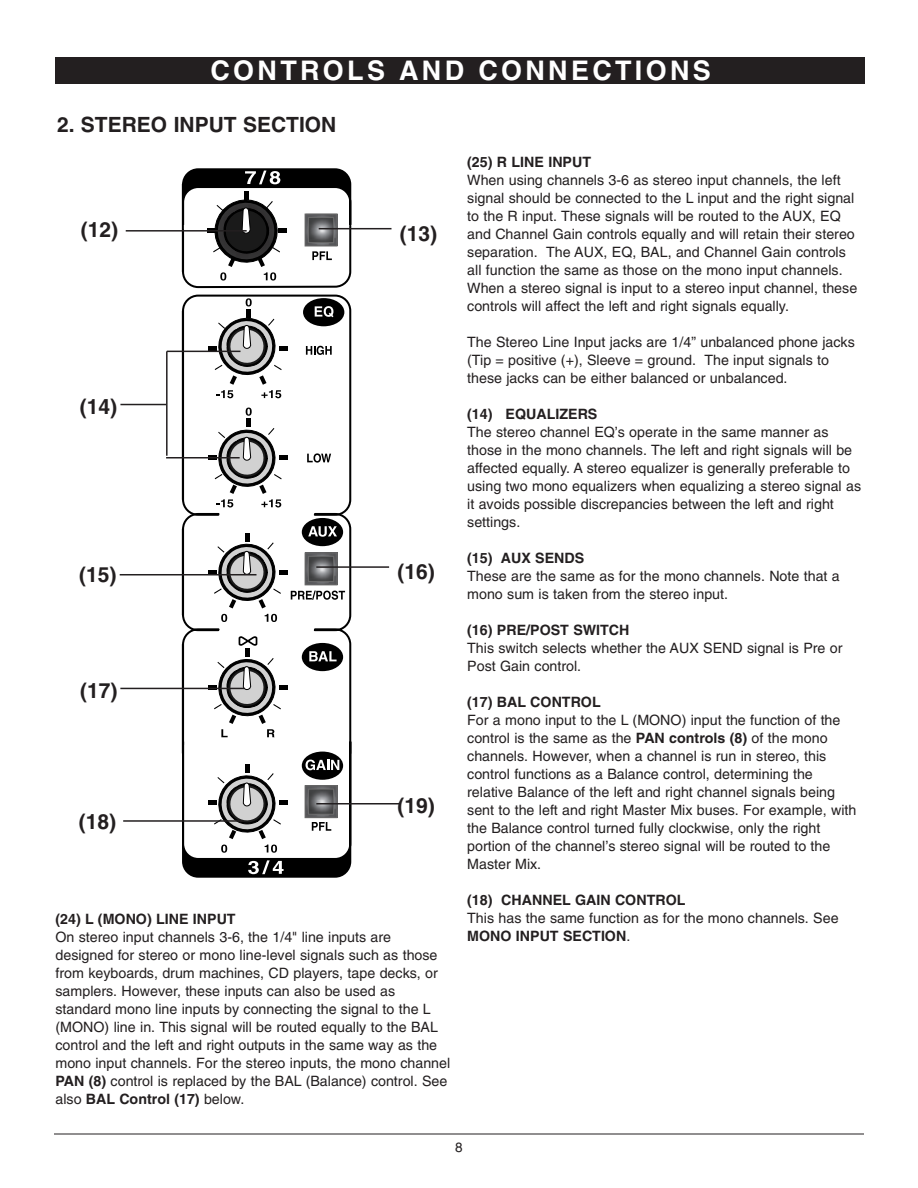
<style>
.page{position:relative;width:918px;height:1188px;background:#fff}
.page>*{position:absolute;margin:0;border:0;box-sizing:border-box;transform-origin:0 0}
.t1{font:700 27px "Helvetica";letter-spacing:.12em;color:#fff}
.t2{font:700 21px "Helvetica";color:#231f20}
.t3{font:14.25px/18px "Helvetica";color:#231f20}
.t4{font:700 14.25px "Helvetica";color:#231f20}
.t5{font:13.5px "Helvetica";color:#231f20}
.s1{font-weight:700}
</style>
<div class="page">
<hr style="left:54px;top:1134px;width:810px;height:1px;background:#231f20">
<div style="left:55px;top:57px;width:810px;height:27px;background:#231f20"></div>
<svg style="left:181px;top:517px;width:171px;height:118px"></svg>
<svg style="left:265px;top:614px;width:12px;height:8px"></svg>
<svg style="left:221px;top:614px;width:6px;height:8px"></svg>
<div style="left:302px;top:518px;width:41px;height:28px;background:#000;border-radius:50%"></div>
<svg style="left:181px;top:281px;width:171px;height:236px"></svg>
<svg style="left:181px;top:168px;width:171px;height:113px"></svg>
<svg style="left:209px;top:298px;width:79px;height:100px"></svg>
<svg style="left:209px;top:408px;width:79px;height:99px"></svg>
<svg style="left:208px;top:526px;width:137px;height:82px"></svg>
<svg style="left:181px;top:635px;width:171px;height:243px"></svg>
<img style="left:307px;top:216px;width:28px;height:28px">
<div style="left:305px;top:214px;width:32px;height:32px;border:1px solid #696969"></div>
<img style="left:310px;top:219px;width:22px;height:22px">
<div style="left:308px;top:217px;width:26px;height:26px;border:1px solid #696969"></div>
<img style="left:307px;top:555px;width:28px;height:28px">
<div style="left:305px;top:553px;width:32px;height:32px;border:1px solid #696969"></div>
<img style="left:310px;top:558px;width:22px;height:22px">
<div style="left:308px;top:556px;width:26px;height:26px;border:1px solid #696969"></div>
<img style="left:307px;top:787px;width:28px;height:29px">
<div style="left:305px;top:785px;width:32px;height:33px;border:1px solid #696969"></div>
<img style="left:310px;top:791px;width:22px;height:22px">
<div style="left:308px;top:789px;width:26px;height:26px;border:1px solid #696969"></div>
<hr style="left:126px;top:230px;width:121px;height:2px;background:#231f20">
<hr style="left:123px;top:820px;width:120px;height:2px;background:#231f20">
<hr style="left:166px;top:351px;width:2px;height:105px;background:#231f20">
<hr style="left:167px;top:351px;width:74px;height:1px;background:#231f20">
<hr style="left:120px;top:404px;width:46px;height:1px;background:#231f20">
<hr style="left:166px;top:457px;width:74px;height:2px;background:#231f20">
<hr style="left:120px;top:574px;width:136px;height:1px;background:#231f20">
<hr style="left:120px;top:688px;width:124px;height:1px;background:#231f20">
<hr style="left:319px;top:228px;width:73px;height:1px;background:#231f20">
<hr style="left:316px;top:566px;width:73px;height:2px;background:#231f20">
<hr style="left:316px;top:803px;width:84px;height:2px;background:#231f20">
<h1 class="t1" style="left:211px;top:61px;width:502px">CONTROLS AND CONNECTIONS</h1>
<h2 class="t2" style="left:57px;top:116px;width:281px">2. STEREO INPUT SECTION</h2>
<h2 class="t2" style="left:81px;top:222px;width:39px">(12)</h2>
<h2 class="t2" style="left:80px;top:399px;width:39px">(14)</h2>
<h2 class="t2" style="left:79px;top:567px;width:39px">(15)</h2>
<h2 class="t2" style="left:80px;top:683px;width:39px">(17)</h2>
<h2 class="t2" style="left:79px;top:814px;width:39px">(18)</h2>
<h2 class="t2" style="left:400px;top:226px;width:39px">(13)</h2>
<h2 class="t2" style="left:397px;top:564px;width:39px">(16)</h2>
<h2 class="t2" style="left:397px;top:798px;width:39px">(19)</h2>
<p class="t4" style="left:56px;top:914px;width:182px">(24) L (MONO) LINE INPUT</p>
<p class="t3" style="left:56px;top:930px;width:396px">On stereo input channels 3-6, the 1/4" line inputs are designed for stereo or mono line-level signals such as those from keyboards, drum machines, CD players, tape decks, or samplers. However, these inputs can also be used as standard mono line inputs by connecting the signal to the L (MONO) line in. This signal will be routed equally to the BAL control and the left and right outputs in the same way as the mono input channels. For the stereo inputs, the mono channel <span class="s1">PAN (8)</span> control is replaced by the BAL (Balance) control. See also <span class="s1">BAL Control (17)</span> below.</p>
<p class="t4" style="left:467px;top:157px;width:125px">(25) R LINE INPUT</p>
<p class="t3" style="left:467px;top:172px;width:392px">When using channels 3-6 as stereo input channels, the left signal should be connected to the L input and the right signal to the R input. These signals will be routed to the AUX, EQ and Channel Gain controls equally and will retain their stereo separation. The AUX, EQ, BAL, and Channel Gain controls all function the same as those on the mono input channels.<br>When a stereo signal is input to a stereo input channel, these controls will affect the left and right signals equally.</p>
<p class="t3" style="left:467px;top:334px;width:389px">The Stereo Line Input jacks are 1/4” unbalanced phone jacks (Tip = positive (+), Sleeve = ground. The input signals to these jacks can be either balanced or unbalanced.</p>
<p class="t4" style="left:467px;top:409px;width:132px">(14) EQUALIZERS</p>
<p class="t3" style="left:467px;top:424px;width:395px">The stereo channel EQ’s operate in the same manner as those in the mono channels. The left and right signals will be affected equally. A stereo equalizer is generally preferable to using two mono equalizers when equalizing a stereo signal as it avoids possible discrepancies between the left and right settings.</p>
<p class="t4" style="left:467px;top:553px;width:119px">(15) AUX SENDS</p>
<p class="t3" style="left:467px;top:568px;width:374px">These are the same as for the mono channels. Note that a mono sum is taken from the stereo input.</p>
<p class="t4" style="left:467px;top:625px;width:164px">(16) PRE/POST SWITCH</p>
<p class="t3" style="left:467px;top:640px;width:377px">This switch selects whether the AUX SEND signal is Pre or<br>Post Gain control.</p>
<p class="t4" style="left:467px;top:697px;width:135px">(17) BAL CONTROL</p>
<p class="t3" style="left:467px;top:712px;width:391px">For a mono input to the L (MONO) input the function of the control is the same as the <span class="s1">PAN controls (8)</span> of the mono channels. However, when a channel is run in stereo, this control functions as a Balance control, determining the relative Balance of the left and right channel signals being sent to the left and right Master Mix buses. For example, with the Balance control turned fully clockwise, only the right portion of the channel’s stereo signal will be routed to the Master Mix.</p>
<p class="t4" style="left:467px;top:895px;width:220px">(18) CHANNEL GAIN CONTROL</p>
<p class="t3" style="left:467px;top:910px;width:373px">This has the same function as for the mono channels. See<br><span class="s1">MONO INPUT SECTION</span>.</p>
<p class="t5" style="left:455px;top:1142px;width:9px">8</p>
</div>
